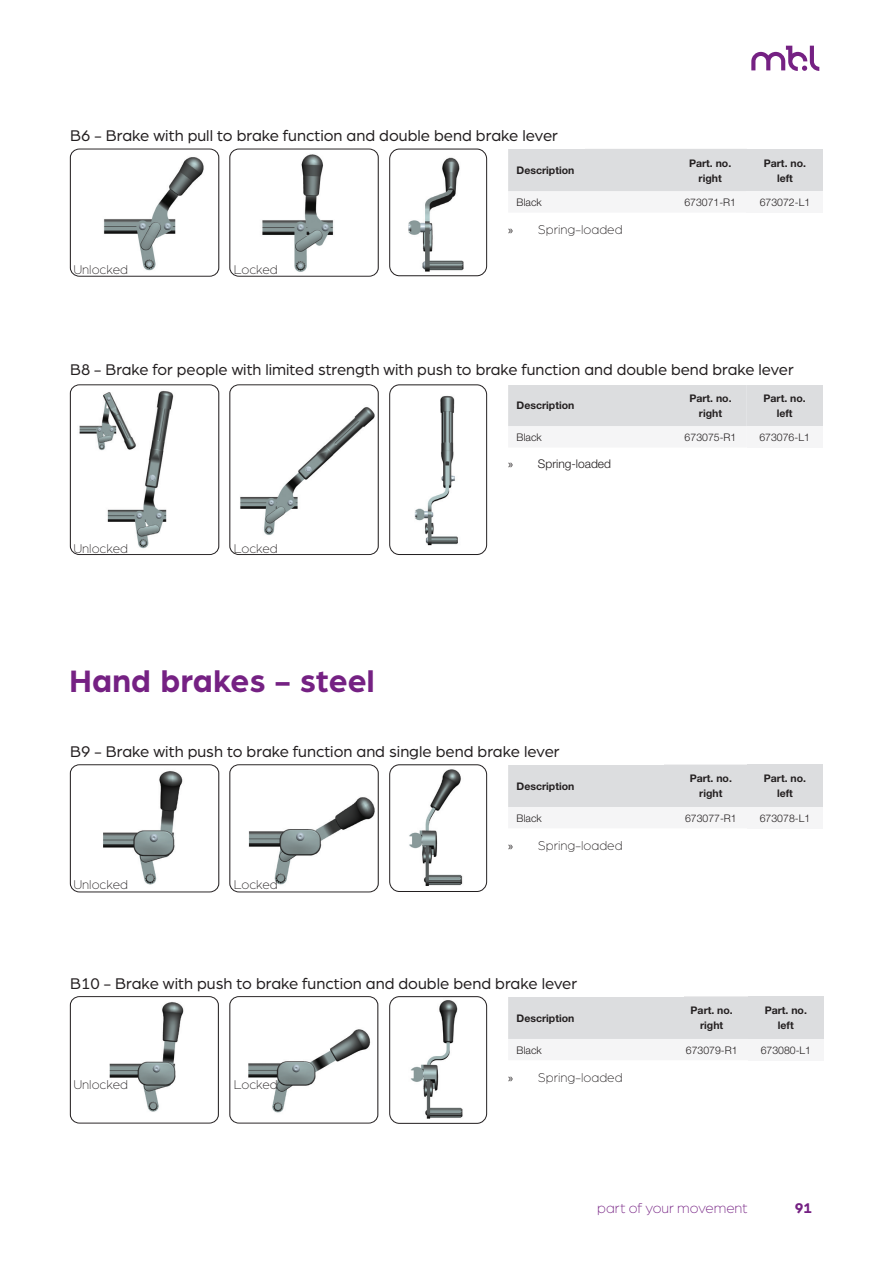
<style>
.page{position:relative;width:893px;height:1263px;background:#fff}
.page>*{position:absolute;margin:0;border:0;box-sizing:border-box;transform-origin:0 0}
.Overskrift_i_lille_bar{font:700 33px "Arboria";color:#752183}
.Overskrift_produkter_helvetica_neue{font:16.5px "Arboria";color:#231f20}
.t1{font:300 15px "Arboria";color:#752183}
.t2{font:700 15px "Arboria";color:#752183}
.t3{font:300 13.5px "Arboria";color:#231f20}
.t4{font:300 12px "Helvetica Neue";color:#231f20}
.Tabel_overskrifter_75_bold_str__7{font:700 10.5px "Helvetica Neue";color:#231f20}
.Tabel__indmad_helvetica_light_45_str__7{font:300 10.5px "Helvetica Neue";color:#231f20}
.s1{font-family:"Myriad Pro";font-weight:400;font-size:12px}
.s2{font-family:"Myriad Pro";font-weight:400}
</style>
<div class="page">
<svg style="left:751px;top:46px;width:68px;height:25px"></svg>
<div style="left:747px;top:149px;width:76px;height:42px;background:#dcdddf"></div>
<div style="left:508px;top:149px;width:239px;height:43px;background:#dcdddf"></div>
<div style="left:747px;top:191px;width:76px;height:22px;background:#f5f5f6"></div>
<div style="left:747px;top:384px;width:75px;height:42px;background:#dcdddf"></div>
<div style="left:508px;top:385px;width:239px;height:42px;background:#dcdddf"></div>
<div style="left:747px;top:426px;width:75px;height:22px;background:#f5f5f6"></div>
<div style="left:70px;top:361px;width:775px;height:24px;background:#fff"></div>
<img style="left:230px;top:407px;width:148px;height:147px">
<div style="left:230px;top:385px;width:148px;height:170px;border:1px solid #231f20;border-radius:9px"></div>
<img style="left:70px;top:385px;width:149px;height:169px">
<div style="left:70px;top:385px;width:149px;height:170px;border:1px solid #231f20;border-radius:9px"></div>
<img style="left:390px;top:385px;width:97px;height:169px">
<div style="left:389px;top:385px;width:98px;height:170px;border:1px solid #231f20;border-radius:10px"></div>
<img style="left:230px;top:149px;width:148px;height:127px">
<div style="left:230px;top:149px;width:148px;height:127px;border:1px solid #231f20;border-radius:9px"></div>
<img style="left:70px;top:149px;width:149px;height:127px">
<div style="left:70px;top:149px;width:149px;height:127px;border:1px solid #231f20;border-radius:9px"></div>
<img style="left:390px;top:149px;width:97px;height:127px">
<div style="left:389px;top:149px;width:98px;height:127px;border:1px solid #231f20;border-radius:10px"></div>
<img style="left:72px;top:387px;width:68px;height:68px">
<div style="left:748px;top:996px;width:76px;height:43px;background:#dcdddf"></div>
<div style="left:508px;top:996px;width:240px;height:43px;background:#dcdddf"></div>
<div style="left:748px;top:1039px;width:76px;height:21px;background:#f5f5f6"></div>
<img style="left:230px;top:1029px;width:148px;height:94px">
<div style="left:230px;top:996px;width:148px;height:127px;border:1px solid #231f20;border-radius:9px"></div>
<img style="left:109px;top:1000px;width:109px;height:121px">
<div style="left:70px;top:996px;width:149px;height:127px;border:1px solid #231f20;border-radius:9px"></div>
<img style="left:390px;top:997px;width:97px;height:126px">
<div style="left:389px;top:996px;width:98px;height:127px;border:1px solid #231f20;border-radius:10px"></div>
<div style="left:747px;top:764px;width:76px;height:43px;background:#dcdddf"></div>
<div style="left:508px;top:764px;width:239px;height:43px;background:#dcdddf"></div>
<div style="left:747px;top:807px;width:76px;height:21px;background:#f5f5f6"></div>
<img style="left:230px;top:765px;width:148px;height:127px">
<div style="left:230px;top:764px;width:148px;height:128px;border:1px solid #231f20;border-radius:9px"></div>
<img style="left:75px;top:766px;width:144px;height:126px">
<div style="left:70px;top:764px;width:149px;height:128px;border:1px solid #231f20;border-radius:9px"></div>
<img style="left:390px;top:765px;width:97px;height:126px">
<div style="left:389px;top:764px;width:98px;height:128px;border:1px solid #231f20;border-radius:10px"></div>
<p class="Overskrift_produkter_helvetica_neue" style="left:70px;top:125px;width:489px">B6 - Brake with pull to brake function and double bend brake lever</p>
<p class="Tabel_overskrifter_75_bold_str__7" style="left:517px;top:164px;width:59px">Description</p>
<p class="Tabel_overskrifter_75_bold_str__7" style="left:689px;top:156px;width:44px">Part. no.</p>
<p class="Tabel_overskrifter_75_bold_str__7" style="left:699px;top:171px;width:25px">right</p>
<p class="Tabel_overskrifter_75_bold_str__7" style="left:764px;top:156px;width:44px">Part. no.</p>
<p class="Tabel_overskrifter_75_bold_str__7" style="left:777px;top:171px;width:17px">left</p>
<p class="Tabel__indmad_helvetica_light_45_str__7" style="left:517px;top:196px;width:27px">Black</p>
<p class="Tabel__indmad_helvetica_light_45_str__7" style="left:684px;top:196px;width:53px">673071-R1</p>
<p class="Tabel__indmad_helvetica_light_45_str__7" style="left:760px;top:196px;width:52px">673072-L1</p>
<p class="t3" style="left:73px;top:261px;width:56px">Unlocked</p>
<p class="t3" style="left:234px;top:261px;width:45px">Locked</p>
<p class="t3" style="left:508px;top:221px;width:116px"><span class="s1">»</span> Spring-loaded</p>
<p class="Overskrift_produkter_helvetica_neue" style="left:70px;top:359px;width:725px">B8 - Brake for people with limited strength with push to brake function and double bend brake lever</p>
<p class="Tabel_overskrifter_75_bold_str__7" style="left:517px;top:399px;width:59px">Description</p>
<p class="Tabel_overskrifter_75_bold_str__7" style="left:689px;top:391px;width:44px">Part. no.</p>
<p class="Tabel_overskrifter_75_bold_str__7" style="left:699px;top:406px;width:25px">right</p>
<p class="Tabel_overskrifter_75_bold_str__7" style="left:763px;top:391px;width:44px">Part. no.</p>
<p class="Tabel_overskrifter_75_bold_str__7" style="left:777px;top:406px;width:17px">left</p>
<p class="Tabel__indmad_helvetica_light_45_str__7" style="left:517px;top:431px;width:27px">Black</p>
<p class="Tabel__indmad_helvetica_light_45_str__7" style="left:685px;top:431px;width:53px">673075-R1</p>
<p class="Tabel__indmad_helvetica_light_45_str__7" style="left:759px;top:431px;width:52px">673076-L1</p>
<p class="t3" style="left:73px;top:540px;width:56px">Unlocked</p>
<p class="t3" style="left:234px;top:540px;width:45px">Locked</p>
<p class="Overskrift_i_lille_bar" style="left:69px;top:658px;width:307px">Hand brakes - steel</p>
<p class="t4" style="left:508px;top:456px;width:104px"><span class="s2">»</span> Spring-loaded</p>
<p class="Overskrift_produkter_helvetica_neue" style="left:70px;top:741px;width:491px">B9 - Brake with push to brake function and single bend brake lever</p>
<p class="Tabel_overskrifter_75_bold_str__7" style="left:517px;top:780px;width:59px">Description</p>
<p class="Tabel_overskrifter_75_bold_str__7" style="left:690px;top:772px;width:44px">Part. no.</p>
<p class="Tabel_overskrifter_75_bold_str__7" style="left:699px;top:787px;width:25px">right</p>
<p class="Tabel_overskrifter_75_bold_str__7" style="left:764px;top:772px;width:44px">Part. no.</p>
<p class="Tabel_overskrifter_75_bold_str__7" style="left:777px;top:787px;width:17px">left</p>
<p class="Tabel__indmad_helvetica_light_45_str__7" style="left:517px;top:812px;width:27px">Black</p>
<p class="Tabel__indmad_helvetica_light_45_str__7" style="left:685px;top:812px;width:53px">673077-R1</p>
<p class="Tabel__indmad_helvetica_light_45_str__7" style="left:760px;top:812px;width:52px">673078-L1</p>
<p class="t3" style="left:73px;top:876px;width:56px">Unlocked</p>
<p class="t3" style="left:234px;top:876px;width:45px">Locked</p>
<p class="t3" style="left:508px;top:837px;width:116px"><span class="s1">»</span> Spring-loaded</p>
<p class="Overskrift_produkter_helvetica_neue" style="left:70px;top:972px;width:509px">B10 - Brake with push to brake function and double bend brake lever</p>
<p class="Tabel_overskrifter_75_bold_str__7" style="left:517px;top:1011px;width:59px">Description</p>
<p class="Tabel_overskrifter_75_bold_str__7" style="left:691px;top:1004px;width:44px">Part. no.</p>
<p class="Tabel_overskrifter_75_bold_str__7" style="left:700px;top:1019px;width:25px">right</p>
<p class="Tabel_overskrifter_75_bold_str__7" style="left:765px;top:1004px;width:44px">Part. no.</p>
<p class="Tabel_overskrifter_75_bold_str__7" style="left:778px;top:1019px;width:17px">left</p>
<p class="t3" style="left:73px;top:1075px;width:56px">Unlocked</p>
<p class="t3" style="left:234px;top:1075px;width:45px">Locked</p>
<p class="Tabel__indmad_helvetica_light_45_str__7" style="left:517px;top:1043px;width:27px">Black</p>
<p class="Tabel__indmad_helvetica_light_45_str__7" style="left:686px;top:1043px;width:53px">673079-R1</p>
<p class="Tabel__indmad_helvetica_light_45_str__7" style="left:761px;top:1043px;width:52px">673080-L1</p>
<p class="t3" style="left:508px;top:1069px;width:116px"><span class="s1">»</span> Spring-loaded</p>
<p class="t1" style="left:597px;top:1198px;width:152px">part of your movement</p>
<p class="t2" style="left:795px;top:1197px;width:19px">91</p>
</div>
